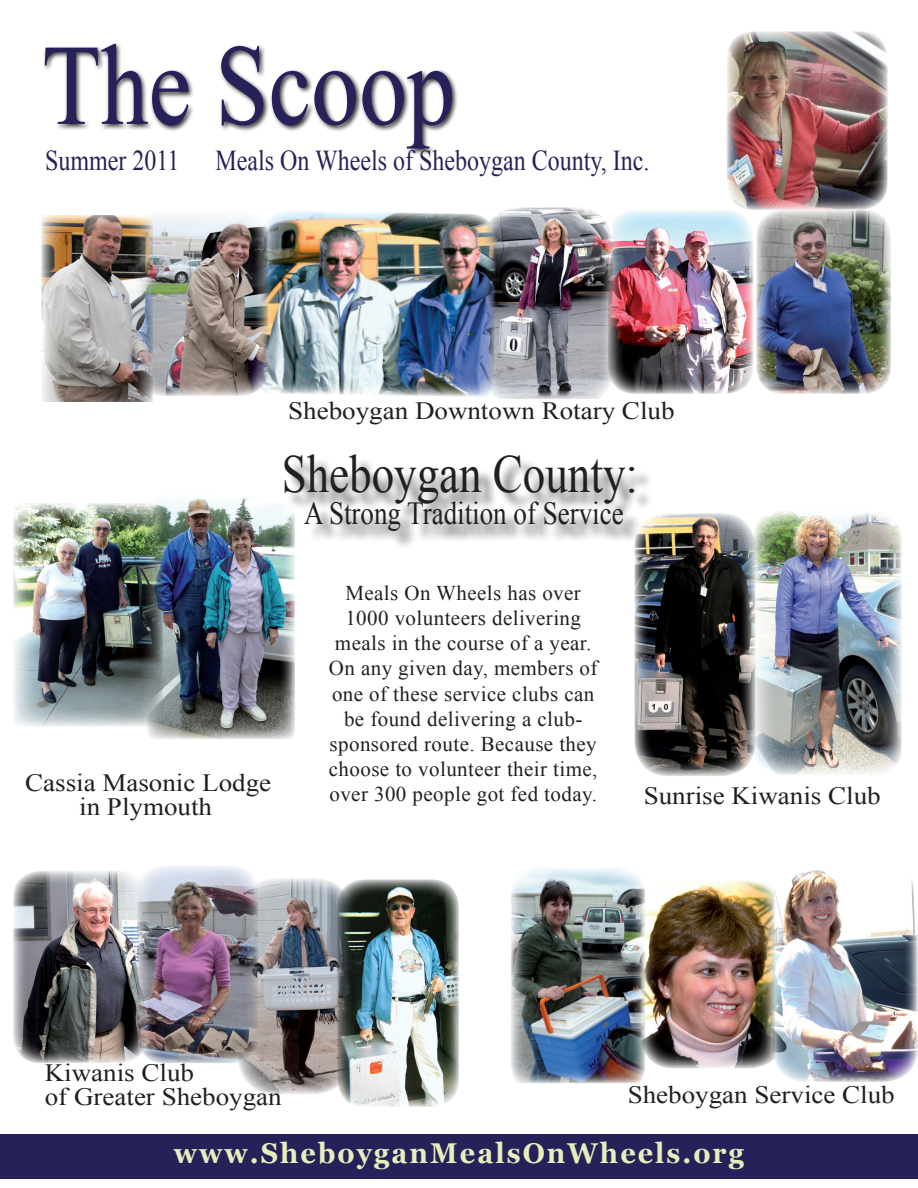
<style>
.page{position:relative;width:918px;height:1188px;background:#fff}
.page>*{position:absolute;margin:0;border:0;box-sizing:border-box;transform-origin:0 0}
.t1{font:115.2px "Times New Roman";color:#262158;scale:.83 1}
.t2{font:53.55px "Times New Roman";color:#231f20;scale:.84 1}
.t3{font:32.1px "Times New Roman";color:#231f20;scale:.84 1}
.t4{font:28.8px "Times New Roman";color:#262158;scale:.83 1}
.t5{font:700 28.65px "Georgia";letter-spacing:.075em;color:#e6eebc;scale:.94 1}
.t6{font:24.9px/24px "Times New Roman";color:#231f20;scale:1.09 1}
.t7{font:21px/25.2px "Times New Roman";letter-spacing:.02em;color:#231f20;text-align:center}
</style>
<div class="page">
<div style="left:0;top:1134px;width:918px;height:44px;background:#262158"></div>
<div style="left:42px;top:41px;width:416px;height:114px;background:#231f20;opacity:.91"></div>
<div style="left:287px;top:457px;width:365px;height:92px;background:#231f20;opacity:.75"></div>
<img style="left:238px;top:878px;width:99px;height:216px">
<img style="left:497px;top:207px;width:111px;height:192px">
<img style="left:13px;top:871px;width:124px;height:192px">
<img style="left:268px;top:211px;width:229px;height:187px">
<img style="left:608px;top:210px;width:145px;height:184px">
<img style="left:147px;top:491px;width:148px;height:248px">
<img style="left:756px;top:210px;width:135px;height:184px">
<img style="left:337px;top:879px;width:122px;height:228px">
<img style="left:137px;top:866px;width:122px;height:197px">
<img style="left:727px;top:31px;width:161px;height:179px">
<img style="left:511px;top:868px;width:134px;height:215px">
<img style="left:641px;top:881px;width:131px;height:188px">
<img style="left:772px;top:870px;width:146px;height:212px">
<img style="left:755px;top:511px;width:147px;height:264px">
<img style="left:634px;top:513px;width:121px;height:263px">
<img style="left:13px;top:503px;width:149px;height:224px">
<img style="left:152px;top:215px;width:116px;height:181px">
<img style="left:42px;top:215px;width:110px;height:186px">
<h1 class="t1" style="left:42px;top:8px;width:499px">The Scoop</h1>
<h3 class="t4" style="left:45px;top:141px;width:163px">Summer 2011</h3>
<h3 class="t4" style="left:216px;top:141px;width:524px">Meals On Wheels of Sheboygan County, Inc.</h3>
<p class="t6" style="left:288px;top:399px;width:356px">Sheboygan Downtown Rotary Club</p>
<h2 class="t2" style="left:282px;top:438px;width:426px">Sheboygan County:</h2>
<h3 class="t3" style="left:304px;top:492px;width:382px">A Strong Tradition of Service</h3>
<p class="t6" style="left:25px;top:770px;width:227px;text-align:center">Cassia Masonic Lodge in Plymouth</p>
<p class="t7" style="left:329px;top:580px;width:270px">Meals On Wheels has over<br>1000 volunteers delivering meals in the course of a year.<br>On any given day, members of one of these service clubs can be found delivering a club&shy;sponsored route. Because they choose to volunteer their time, over 300 people got fed today.</p>
<p class="t6" style="left:644px;top:784px;width:219px">Sunrise Kiwanis Club</p>
<p class="t6" style="left:45px;top:1060px;width:219px">Kiwanis Club<br>of Greater Sheboygan</p>
<p class="t6" style="left:628px;top:1082px;width:246px">Sheboygan Service Club</p>
<h3 class="t5" style="left:174px;top:1135px;width:608px">www.SheboyganMealsOnWheels.org</h3>
</div>
